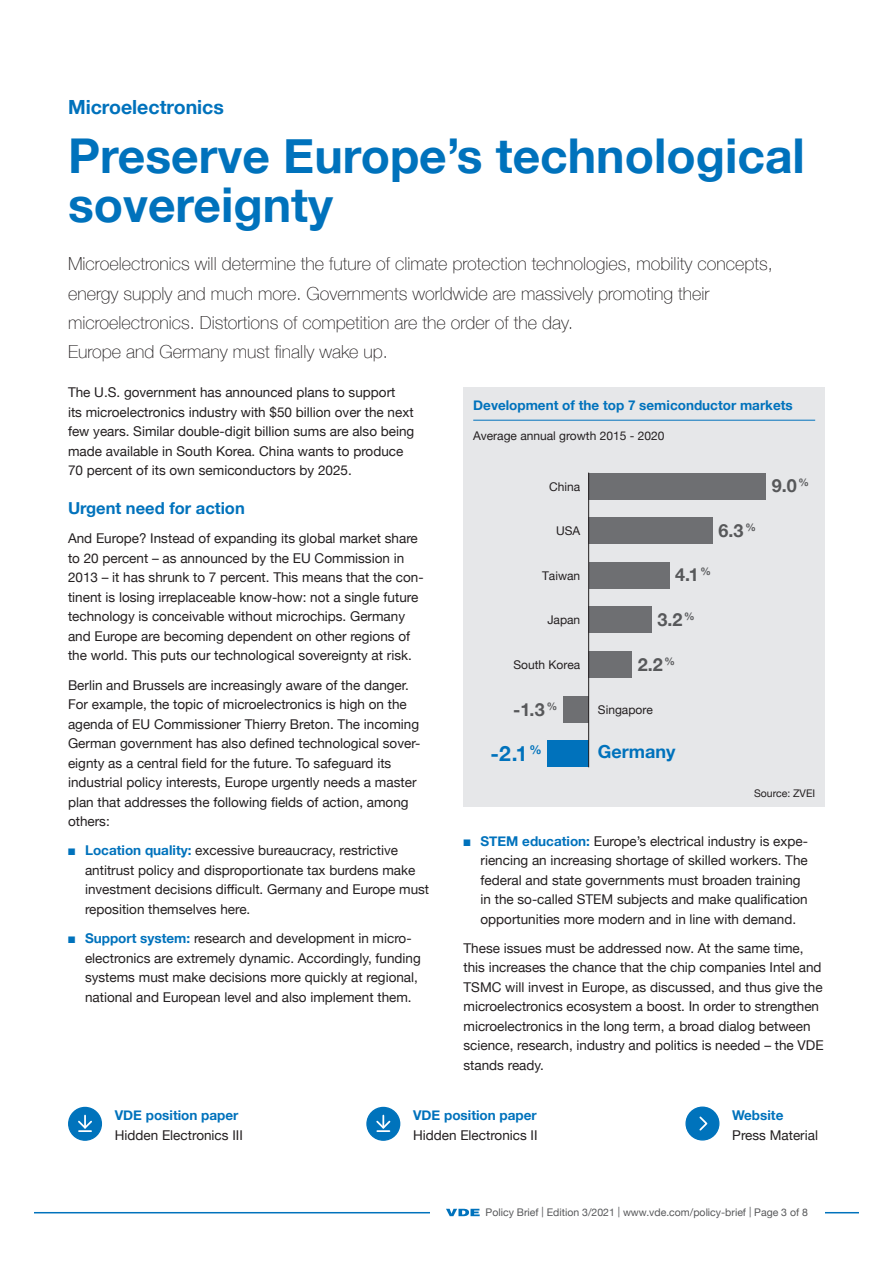
<style>
.page{position:relative;width:893px;height:1263px;background:#fff}
.page>*{position:absolute;margin:0;border:0;box-sizing:border-box;transform-origin:0 0}
.t1{font:700 48px/48.8px "Helvetica Neue";color:#0072bc}
.t2{font:700 21px "Helvetica Neue";color:#0072bc}
.t3{font:700 19.5px "Helvetica Neue";color:#0072bc}
.t4{font:100 18px/29.2px "Helvetica Neue";color:#231f20}
.t5{font:700 18px "Helvetica Neue";color:#57585a}
.t6{font:700 18px "Helvetica Neue";color:#0072bc}
.t7{font:700 16.5px "Helvetica Neue";color:#0072bc}
.t8{font:13.5px/19.5px "Helvetica Neue";color:#231f20}
.t9{font:700 13.5px "Helvetica Neue";color:#0072bc}
.t10{font:12px "Helvetica Neue";color:#231f20}
.t11{font:10.5px "Helvetica Neue";color:#57585a}
.t12{font:10.5px "Helvetica Neue";color:#231f20}
.s1{color:#0072bc}
.s2{font-weight:700;color:#0072bc}
</style>
<div class="page">
<hr style="left:34px;top:1212px;width:825px;height:1px;background:#0072bc">
<div style="left:431px;top:1197px;width:394px;height:19px;background:#fff"></div>
<svg style="left:446px;top:1209px;width:34px;height:7px"></svg>
<div style="left:463px;top:387px;width:362px;height:420px;background:#e6e7e9"></div>
<hr style="left:473px;top:420px;width:342px;height:1px;background:#0072bc">
<svg style="left:68px;top:1107px;width:34px;height:34px"></svg>
<svg style="left:366px;top:1107px;width:34px;height:34px"></svg>
<svg style="left:685px;top:1106px;width:34px;height:34px"></svg>
<div style="left:589px;top:473px;width:177px;height:26px;background:#6e6f72"></div>
<div style="left:589px;top:517px;width:124px;height:27px;background:#6e6f72"></div>
<div style="left:589px;top:562px;width:80px;height:27px;background:#6e6f72"></div>
<div style="left:589px;top:606px;width:63px;height:27px;background:#6e6f72"></div>
<div style="left:589px;top:651px;width:43px;height:27px;background:#6e6f72"></div>
<div style="left:563px;top:696px;width:26px;height:27px;background:#6e6f72"></div>
<div style="left:547px;top:740px;width:42px;height:27px;background:#0072bc"></div>
<hr style="left:588px;top:473px;width:1px;height:294px;background:#231f20">
<h3 class="t3" style="left:68px;top:92px;width:157px">Microelectronics</h3>
<h1 class="t1" style="left:68px;top:133px;width:738px">Preserve Europe’s technological sovereignty</h1>
<p class="t4" style="left:68px;top:248px;width:706px">Microelectronics will determine the future of climate protection technologies, mobility concepts, energy supply and much more. Governments worldwide are massively promoting their microelectronics. Distortions of competition are the order of the day.<br>Europe and Germany must finally wake up.</p>
<p class="t8" style="left:68px;top:383px;width:348px">The U.S. government has announced plans to support<br>its microelectronics industry with $50 billion over the next few years. Similar double-digit billion sums are also being made available in South Korea. China wants to produce 70 percent of its own semiconductors by 2025.</p>
<p class="t7" style="left:68px;top:495px;width:178px">Urgent need for action</p>
<p class="t8" style="left:68px;top:530px;width:357px">And Europe? Instead of expanding its global market share to 20 percent – as announced by the EU Commission in 2013 – it has shrunk to 7 percent. This means that the con&shy;tinent is losing irreplaceable know-how: not a single future technology is conceivable without microchips. Germany and Europe are becoming dependent on other regions of the world. This puts our technological sovereignty at risk.</p>
<p class="t8" style="left:68px;top:676px;width:354px">Berlin and Brussels are increasingly aware of the danger.<br>For example, the topic of microelectronics is high on the agenda of EU Commissioner Thierry Breton. The incoming German government has also defined technological sover&shy;eignty as a central field for the future. To safeguard its industrial policy interests, Europe urgently needs a master plan that addresses the following fields of action, among others:</p>
<p class="t8" style="left:85px;top:842px;width:346px;text-indent:-17px"><span class="s1">■</span> <span class="s2">Location quality:</span> excessive bureaucracy, restrictive antitrust policy and disproportionate tax burdens make investment decisions difficult. Germany and Europe must reposition themselves here.</p>
<p class="t8" style="left:85px;top:929px;width:337px;text-indent:-17px"><span class="s1">■</span> <span class="s2">Support system:</span> research and development in micro&shy;electronics are extremely dynamic. Accordingly, funding systems must make decisions more quickly at regional, national and European level and also implement them.</p>
<p class="t9" style="left:473px;top:395px;width:321px">Development of the top 7 semiconductor markets</p>
<p class="t10" style="left:473px;top:427px;width:193px">Average annual growth 2015 - 2020</p>
<h3 class="t5" style="left:772px;top:472px;width:39px">9.0 <sup>%</sup></h3>
<p class="t10" style="left:549px;top:478px;width:33px">China</p>
<p class="t10" style="left:556px;top:522px;width:26px">USA</p>
<p class="t10" style="left:542px;top:567px;width:40px">Taiwan</p>
<p class="t10" style="left:547px;top:611px;width:34px">Japan</p>
<p class="t10" style="left:513px;top:656px;width:68px">South Korea</p>
<h3 class="t5" style="left:718px;top:516px;width:39px">6.3 <sup>%</sup></h3>
<h3 class="t5" style="left:675px;top:561px;width:37px">4.1 <sup>%</sup></h3>
<h3 class="t5" style="left:657px;top:606px;width:39px">3.2 <sup>%</sup></h3>
<h3 class="t5" style="left:638px;top:650px;width:39px">2.2 <sup>%</sup></h3>
<h3 class="t5" style="left:513px;top:695px;width:45px">-1.3 <sup>%</sup></h3>
<h2 class="t2" style="left:490px;top:737px;width:53px">-2.1 <sup>%</sup></h2>
<p class="t10" style="left:598px;top:701px;width:56px">Singapore</p>
<h3 class="t6" style="left:598px;top:738px;width:79px">Germany</h3>
<p class="t12" style="left:754px;top:785px;width:63px">Source: ZVEI</p>
<p class="t8" style="left:480px;top:832px;width:329px;text-indent:-17px"><span class="s1">■</span> <span class="s2">STEM education:</span> Europe’s electrical industry is expe&shy;riencing an increasing shortage of skilled workers. The federal and state governments must broaden training in the so-called STEM subjects and make qualification opportunities more modern and in line with demand.</p>
<p class="t8" style="left:463px;top:939px;width:362px">These issues must be addressed now. At the same time, this increases the chance that the chip companies Intel and TSMC will invest in Europe, as discussed, and thus give the microelectronics ecosystem a boost. In order to strengthen microelectronics in the long term, a broad dialog between science, research, industry and politics is needed – the VDE stands ready.</p>
<p class="t9" style="left:115px;top:1105px;width:125px">VDE position paper</p>
<p class="t8" style="left:115px;top:1126px;width:130px">Hidden Electronics III</p>
<p class="t9" style="left:413px;top:1105px;width:125px">VDE position paper</p>
<p class="t8" style="left:413px;top:1126px;width:126px">Hidden Electronics II</p>
<p class="t9" style="left:732px;top:1105px;width:53px">Website</p>
<p class="t8" style="left:732px;top:1126px;width:87px">Press Material</p>
<p class="t11" style="left:485px;top:1205px;width:324px">Policy Brief | Edition 3/2021 | www.vde.com/policy-brief | Page 3 of 8</p>
</div>
